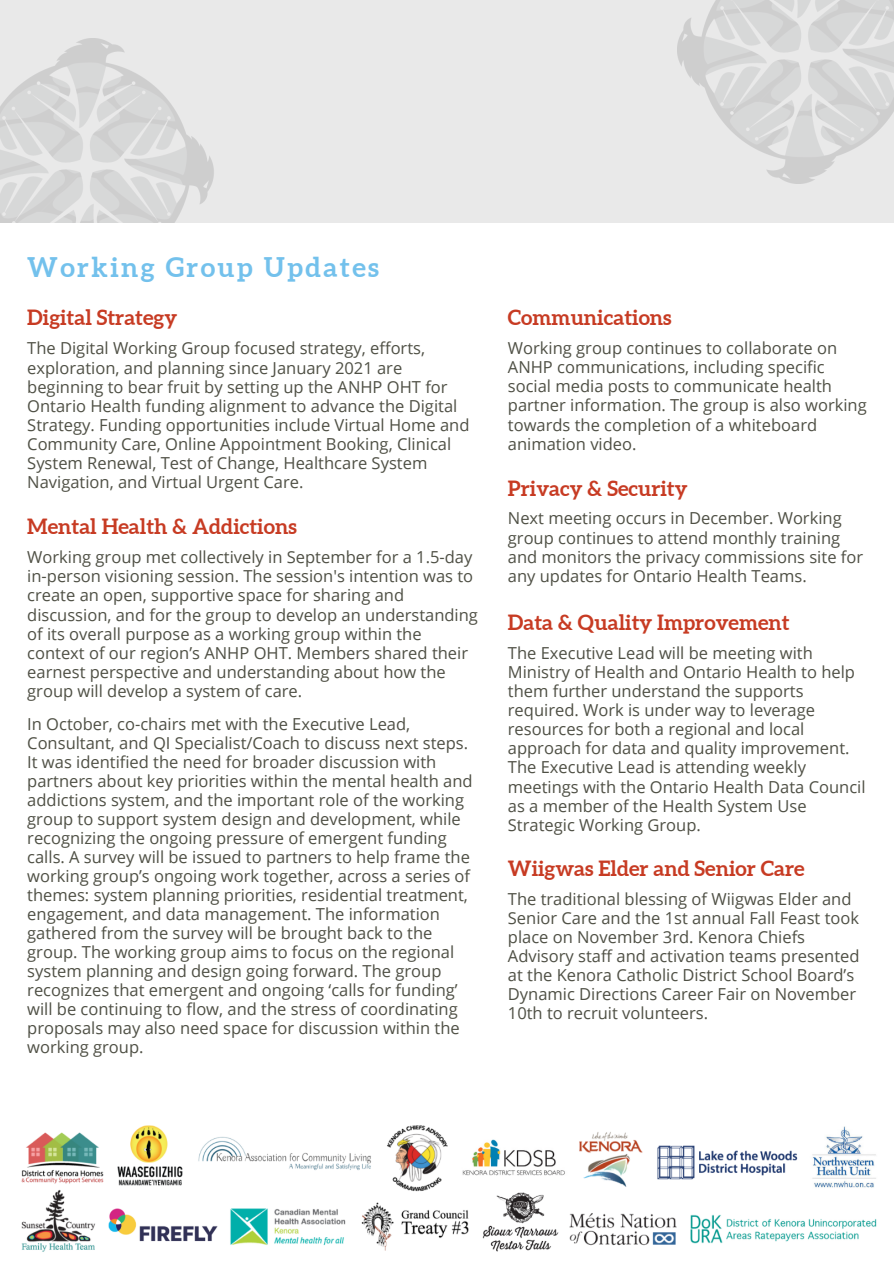
<style>
.page{position:relative;width:894px;height:1264px;background:#fff}
.page>*{position:absolute;margin:0;border:0;box-sizing:border-box;transform-origin:0 0}
.t1{font:700 27px "Aleo";letter-spacing:.09em;color:#73c1ec}
.t2{font:700 21px "Aleo";color:#c73b23}
.t3{font:16.5px/19.2px "Open Sans";color:#4f5045}
</style>
<div class="page">
<svg style="left:0;top:0;width:893px;height:223px;background:#e4e4e4"></svg>
<img style="left:21px;top:1125px;width:856px;height:127px">
<p class="t1" style="left:27px;top:252px;width:353px">Working Group Updates</p>
<p class="t2" style="left:27px;top:305px;width:151px">Digital Strategy</p>
<p class="t3" style="left:27px;top:338px;width:443px">The Digital Working Group focused strategy, efforts, exploration, and planning since January 2021 are beginning to bear fruit by setting up the ANHP OHT for Ontario Health funding alignment to advance the Digital Strategy. Funding opportunities include Virtual Home and Community Care, Online Appointment Booking, Clinical System Renewal, Test of Change, Healthcare System Navigation, and Virtual Urgent Care.</p>
<p class="t2" style="left:27px;top:514px;width:271px">Mental Health &amp; Addictions</p>
<p class="t3" style="left:27px;top:547px;width:452px">Working group met collectively in September for a 1.5-day in-person visioning session. The session's intention was to create an open, supportive space for sharing and discussion, and for the group to develop an understanding of its overall purpose as a working group within the context of our region’s ANHP OHT. Members shared their earnest perspective and understanding about how the group will develop a system of care.</p>
<p class="t3" style="left:27px;top:713px;width:447px">In October, co-chairs met with the Executive Lead, Consultant, and QI Specialist/Coach to discuss next steps.<br>It was identified the need for broader discussion with partners about key priorities within the mental health and addictions system, and the important role of the working group to support system design and development, while recognizing the ongoing pressure of emergent funding calls. A survey will be issued to partners to help frame the working group’s ongoing work together, across a series of themes: system planning priorities, residential treatment, engagement, and data management. The information gathered from the survey will be brought back to the group. The working group aims to focus on the regional system planning and design going forward. The group recognizes that emergent and ongoing ‘calls for funding’ will be continuing to flow, and the stress of coordinating proposals may also need space for discussion within the working group.</p>
<p class="t2" style="left:507px;top:305px;width:165px">Communications</p>
<p class="t3" style="left:507px;top:338px;width:360px">Working group continues to collaborate on ANHP communications, including specific social media posts to communicate health partner information. The group is also working towards the completion of a whiteboard animation video.</p>
<p class="t2" style="left:507px;top:476px;width:181px">Privacy &amp; Security</p>
<p class="t3" style="left:507px;top:508px;width:357px">Next meeting occurs in December. Working group continues to attend monthly training and monitors the privacy commissions site for any updates for Ontario Health Teams.</p>
<p class="t2" style="left:507px;top:610px;width:283px">Data &amp; Quality Improvement</p>
<p class="t3" style="left:507px;top:642px;width:359px">The Executive Lead will be meeting with Ministry of Health and Ontario Health to help them further understand the supports required. Work is under way to leverage resources for both a regional and local approach for data and quality improvement.<br>The Executive Lead is attending weekly meetings with the Ontario Health Data Council as a member of the Health System Use Strategic Working Group.</p>
<p class="t2" style="left:507px;top:856px;width:298px">Wiigwas Elder and Senior Care</p>
<p class="t3" style="left:507px;top:888px;width:353px">The traditional blessing of Wiigwas Elder and Senior Care and the 1st annual Fall Feast took place on November 3rd. Kenora Chiefs Advisory staff and activation teams presented at the Kenora Catholic District School Board’s Dynamic Directions Career Fair on November 10th to recruit volunteers.</p>
</div>
